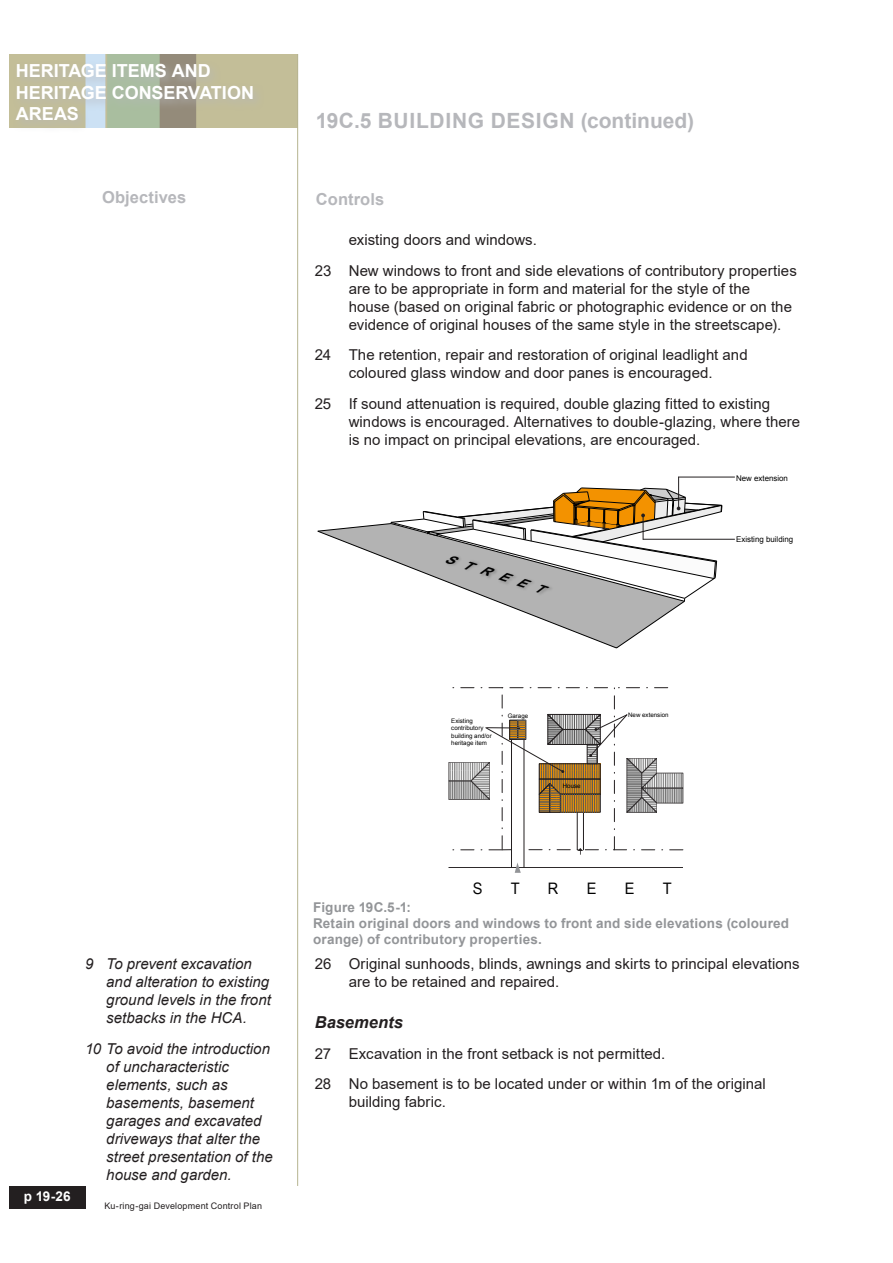
<style>
.page{position:relative;width:893px;height:1263px;background:#fff}
.page>*{position:absolute;margin:0;border:0;box-sizing:border-box;transform-origin:0 0}
._1b__header_b{font:700 21px "Arial";letter-spacing:.025em;color:#b6b7bb}
.t1{font:700 18px/21.6px "Arial";color:#fff}
._2a__title_heading{font:700 16.5px "Arial";letter-spacing:.005em;color:#b6b7bb}
._1c__body_subheading_italic{font:italic 700 16.5px "Arial";color:#231f20}
.t2{font:15.9px "Arial Narrow";color:#000;scale:1.12 1}
.t3{font:15px/18px "Arial";letter-spacing:.005em;color:#231f20}
.t4{font:italic 15px/18px "Arial";color:#231f20}
._1g__figure_label{font:700 13.5px/16.2px "Arial";letter-spacing:.015em;color:#939598}
.t5{font:700 13.5px "Arial";color:#fff}
.t6{font:italic 700 12.3px "Arial";color:#000;scale:1.13 1}
.t7{font:9px "Arial";letter-spacing:.02em;color:#231f20}
.t8{font:7.95px "Arial";color:#000}
.t9{font:6.15px/7.4px "Arial";color:#000}
</style>
<div class="page">
<div style="left:9px;top:1186px;width:76px;height:23px;background:#231f20"></div>
<img style="left:9px;top:54px;width:288px;height:74px">
<div style="left:13px;top:60px;width:251px;height:73px;background:#b6b7bb;opacity:.75"></div>
<hr style="left:297px;top:54px;width:1px;height:1132px;background:#b6b491">
<hr style="left:524px;top:739px;width:1px;height:128px;background:#231f20">
<hr style="left:511px;top:739px;width:1px;height:128px;background:#231f20">
<hr style="left:449px;top:867px;width:234px;height:1px;background:#231f20">
<div style="left:502px;top:687px;width:113px;height:163px;border:1px dashed #231f20"></div>
<hr style="left:583px;top:812px;width:1px;height:38px;background:#231f20">
<hr style="left:577px;top:812px;width:1px;height:38px;background:#231f20">
<svg style="left:452px;top:687px;width:50px;height:1px"></svg>
<svg style="left:614px;top:687px;width:54px;height:1px"></svg>
<svg style="left:452px;top:849px;width:59px;height:1px"></svg>
<svg style="left:515px;top:863px;width:6px;height:10px"></svg>
<svg style="left:523px;top:848px;width:161px;height:7px"></svg>
<svg style="left:505px;top:602px;width:179px;height:47px"></svg>
<img style="left:497px;top:602px;width:70px;height:3px">
<hr style="left:643px;top:539px;width:92px;height:1px;background:#231f20">
<hr style="left:679px;top:477px;width:56px;height:1px;background:#231f20">
<hr style="left:678px;top:477px;width:1px;height:31px;background:#231f20">
<svg style="left:317px;top:487px;width:405px;height:115px"></svg>
<svg style="left:449px;top:713px;width:234px;height:100px"></svg>
<svg style="left:560px;top:794px;width:40px;height:18px"></svg>
<svg style="left:518px;top:720px;width:8px;height:19px"></svg>
<p class="t1" style="left:16px;top:60px;width:240px">HERITAGE ITEMS AND<br>HERITAGE CONSERVATION<br>AREAS</p>
<p class="_2a__title_heading" style="left:102px;top:186px;width:86px">Objectives</p>
<p class="_1b__header_b" style="left:316px;top:106px;width:380px">19C.5 BUILDING DESIGN (continued)</p>
<p class="_2a__title_heading" style="left:316px;top:187px;width:70px">Controls</p>
<p class="t3" style="left:349px;top:230px;width:190px">existing doors and windows.</p>
<p class="t3" style="left:349px;top:261px;width:450px;text-indent:-34px">23 New windows to front and side elevations of contributory properties are to be appropriate in form and material for the style of the<br>house (based on original fabric or photographic evidence or on the evidence of original houses of the same style in the streetscape).</p>
<p class="t3" style="left:315px;top:346px;width:434px;text-align:center">24 The retention, repair and restoration of original leadlight and coloured glass window and door panes is encouraged.</p>
<p class="t3" style="left:349px;top:395px;width:453px;text-indent:-34px">25 If sound attenuation is required, double glazing fitted to existing windows is encouraged. Alternatives to double-glazing, where there is no impact on principal elevations, are encouraged.</p>
<p class="t8" style="left:736px;top:472px;width:53px">New extension</p>
<p class="t6" style="left:448px;top:550px;width:92px;rotate:18deg">STREET</p>
<p class="t8" style="left:736px;top:534px;width:59px">Existing building</p>
<p class="t5" style="left:24px;top:1187px;width:48px">p 19-26</p>
<p class="t4" style="left:106px;top:955px;width:166px;text-indent:-21px">9 To prevent excavation and alteration to existing ground levels in the front setbacks in the HCA.</p>
<p class="t4" style="left:106px;top:1039px;width:168px;text-indent:-21px">10 To avoid the introduction of uncharacteristic elements, such as basements, basement garages and excavated driveways that alter the street presentation of the house and garden.</p>
<p class="t7" style="left:105px;top:1199px;width:159px">Ku-ring-gai Development Control Plan</p>
<p class="t9" style="left:451px;top:717px;width:42px">Existing contributory building and/or heritage item</p>
<p class="t9" style="left:508px;top:713px;width:22px">Garage</p>
<p class="t9" style="left:563px;top:782px;width:19px">House</p>
<p class="t9" style="left:628px;top:711px;width:42px">New extension</p>
<p class="t2" style="left:473px;top:876px;width:10px">S</p>
<p class="t2" style="left:511px;top:876px;width:9px">T</p>
<p class="t2" style="left:548px;top:876px;width:11px">R</p>
<p class="t2" style="left:587px;top:876px;width:10px">E</p>
<p class="t2" style="left:625px;top:876px;width:10px">E</p>
<p class="t2" style="left:663px;top:876px;width:9px">T</p>
<p class="_1g__figure_label" style="left:313px;top:899px;width:99px">Figure 19C.5-1:</p>
<p class="_1g__figure_label" style="left:313px;top:915px;width:477px">Retain original doors and windows to front and side elevations (coloured orange) of contributory properties.</p>
<p class="t3" style="left:349px;top:954px;width:452px;text-indent:-34px">26 Original sunhoods, blinds, awnings and skirts to principal elevations are to be retained and repaired.</p>
<p class="_1c__body_subheading_italic" style="left:315px;top:1011px;width:90px">Basements</p>
<p class="t3" style="left:315px;top:1044px;width:352px">27 Excavation in the front setback is not permitted.</p>
<p class="t3" style="left:349px;top:1075px;width:419px;text-indent:-34px">28 No basement is to be located under or within 1m of the original building fabric.</p>
</div>
